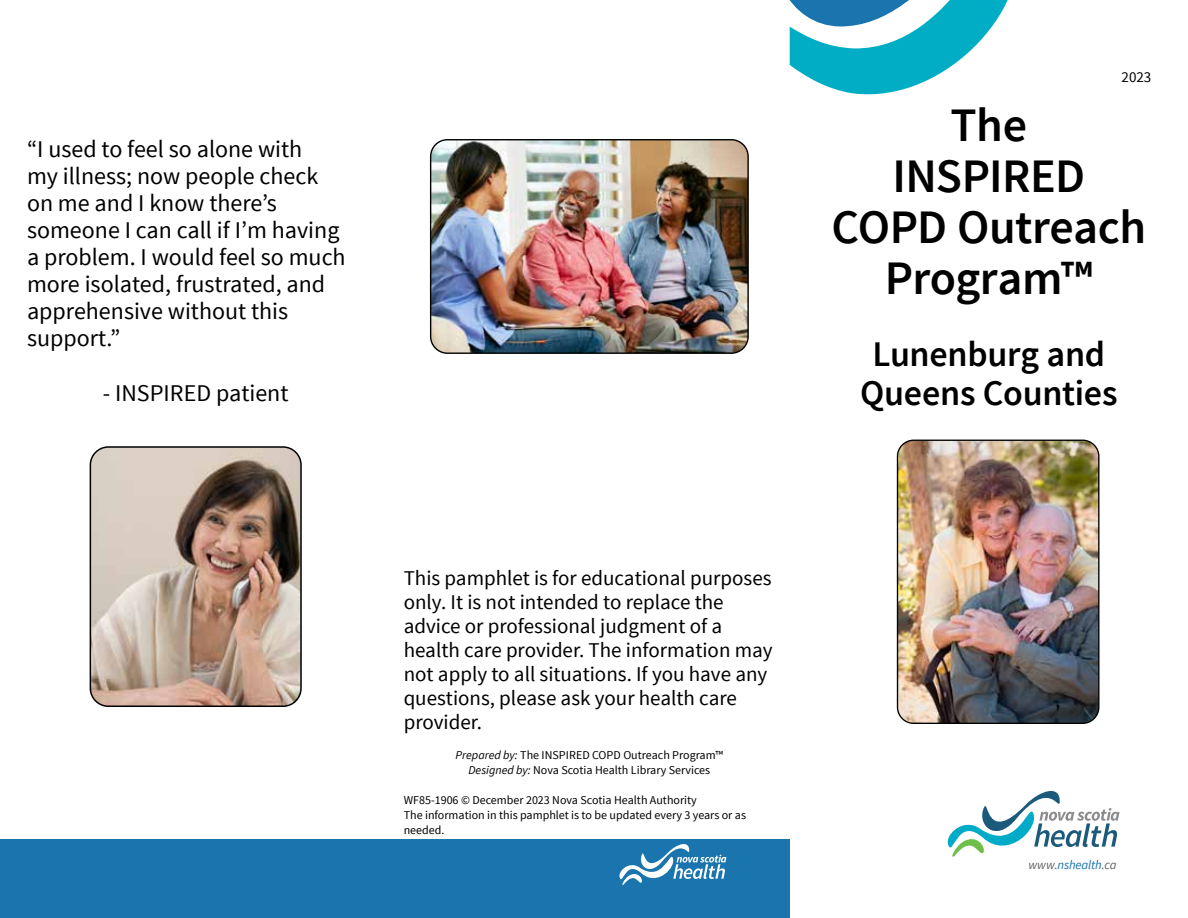
<style>
.page{position:relative;width:1188px;height:918px;background:#fff}
.page>*{position:absolute;margin:0;border:0;box-sizing:border-box;transform-origin:0 0}
.Pamphlet_Title{font:600 48px/51px "Source Sans Pro";letter-spacing:-.01em;color:#000;text-align:center}
.Headings_-_centred{font:600 36px/39px "Source Sans Pro";letter-spacing:-.005em;color:#000;text-align:center}
.body_text{font:24px/27px "Source Sans Pro";color:#000}
.body_text-2{font:21px/24px "Source Sans Pro";color:#000}
.page{font:15px "Source Sans Pro";color:#000}
.t1{font:italic 12.75px "Source Sans Pro";letter-spacing:-.01em;color:#1a74ad}
.body_text-3{font:12px/15px "Source Sans Pro";color:#000}
.s1{font-style:italic}
.s2{color:#636466}
</style>
<div class="page">
<img style="left:898px;top:440px;width:201px;height:283px">
<div style="left:897px;top:440px;width:202px;height:284px;border:1px solid #000;border-radius:16px"></div>
<img style="left:90px;top:449px;width:209px;height:257px">
<div style="left:90px;top:446px;width:212px;height:261px;border:2px solid #000;border-radius:18px"></div>
<img style="left:431px;top:140px;width:316px;height:213px">
<div style="left:430px;top:139px;width:319px;height:215px;border:1px solid #000;border-radius:17px"></div>
<div style="left:0;top:840px;width:790px;height:78px;background:#1a74ad"></div>
<svg style="left:789px;top:0;width:219px;height:95px"></svg>
<svg style="left:619px;top:844px;width:107px;height:41px"></svg>
<svg style="left:948px;top:791px;width:172px;height:66px"></svg>
<p class="body_text" style="left:27px;top:136px;width:320px">“I used to feel so alone with<br>my illness; now people check on me and I know there’s someone I can call if I’m having a problem. I would feel so much more isolated, frustrated, and apprehensive without this support.”</p>
<p class="body_text" style="left:103px;top:380px;width:187px">- INSPIRED patient</p>
<p class="page" style="left:1122px;top:68px;width:31px">2023</p>
<p class="Pamphlet_Title" style="left:951px;top:101px;width:78px">The</p>
<p class="Pamphlet_Title" style="left:893px;top:152px;width:194px">INSPIRED</p>
<p class="Pamphlet_Title" style="left:832px;top:203px;width:316px">COPD Outreach<br>Program™</p>
<p class="Headings_-_centred" style="left:860px;top:336px;width:259px">Lunenburg and<br>Queens Counties</p>
<p class="body_text-2" style="left:404px;top:566px;width:370px">This pamphlet is for educational purposes only. It is not intended to replace the advice or professional judgment of a health care provider. The information may not apply to all situations. If you have any questions, please ask your health care provider.</p>
<p class="body_text-3" style="left:456px;top:748px;width:269px"><span class="s1">Prepared by:</span> The INSPIRED COPD Outreach Program™</p>
<p class="body_text-3" style="left:468px;top:763px;width:243px"><span class="s1">Designed by:</span> Nova Scotia Health Library Services</p>
<p class="body_text-3" style="left:404px;top:793px;width:295px">WF85-1906 © December 2023 Nova Scotia Health Authority</p>
<p class="body_text-3" style="left:404px;top:808px;width:344px">The information in this pamphlet is to be updated every 3 years or as needed.</p>
<p class="t1" style="left:1028px;top:857px;width:90px"><span class="s2">www.</span>nshealth<span class="s2">.ca</span></p>
</div>
